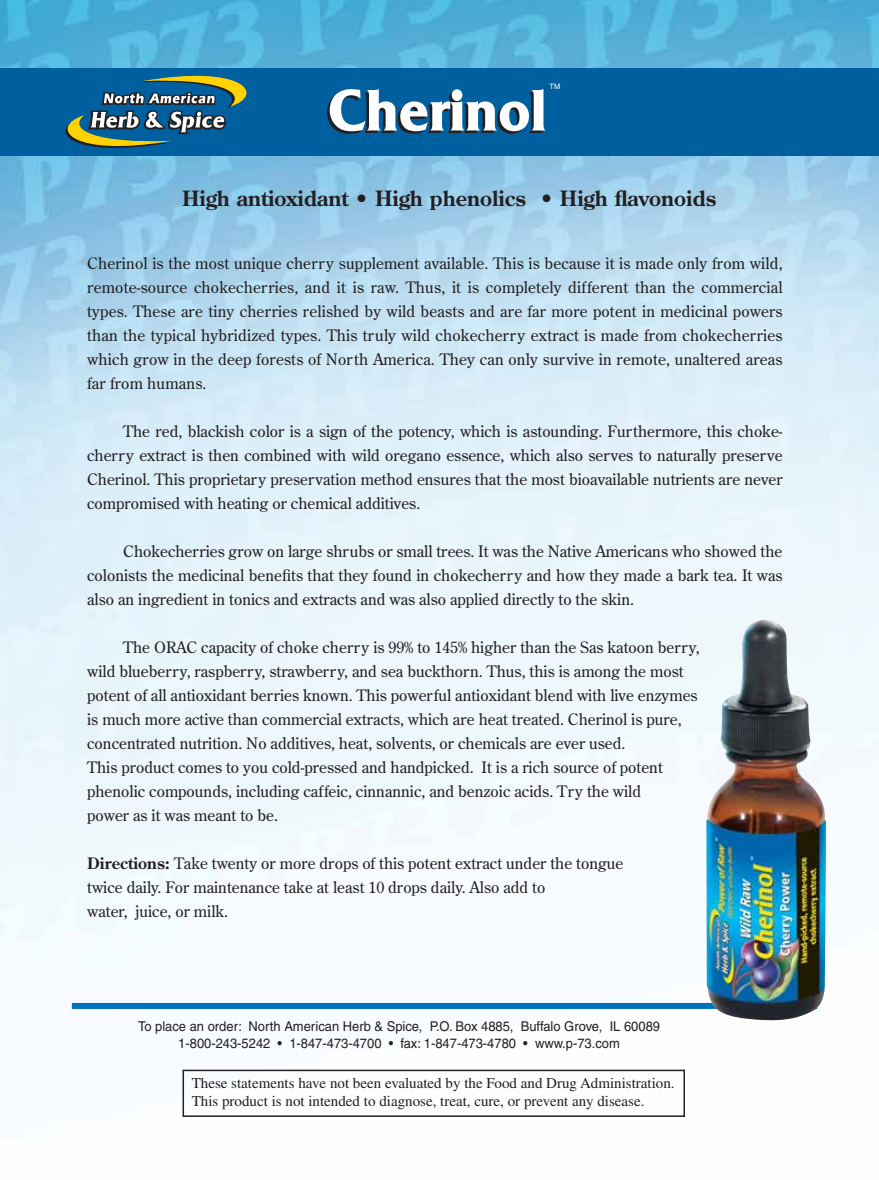
<style>
.page{position:relative;width:879px;height:1180px;background:#fff}
.page>*{position:absolute;margin:0;border:0;box-sizing:border-box;transform-origin:0 0}
.t1{font:700 61.5px "Friz Quadrata";color:#fff;scale:.92 1}
.t2{font:700 21px "Century Old Style Std";color:#231f20}
.t3{font:15.75px/24px "Century Old Style Std";color:#231f20;text-align:justify}
.t4{font:15px/18px "Times";color:#231f20}
.t5{font:13.5px/16.2px "Helvetica";color:#231f20;text-align:center;scale:.96 1}
.t6{font:7.5px "Helvetica";color:#fff}
.s1{font-weight:700}
</style>
<div class="page">
<img style="left:0;top:0;width:878px;height:1117px">
<div style="left:0;top:68px;width:878px;height:88px;background:#005f9f"></div>
<div style="left:182px;top:1070px;width:502px;height:47px;border:2px solid #231f20"></div>
<svg style="left:45px;top:26px;width:222px;height:148px"></svg>
<div style="left:72px;top:1003px;width:744px;height:6px;background:#0071bc"></div>
<img style="left:706px;top:620px;width:120px;height:401px">
<p class="t6" style="left:549px;top:83px;width:12px">TM</p>
<h1 class="t1" style="left:328px;top:89px;width:238px">Cherinol</h1>
<h2 class="t2" style="left:182px;top:189px;width:535px">High antioxidant • High phenolics • High flavonoids</h2>
<p class="t3" style="left:87px;top:252px;width:696px">Cherinol is the most unique cherry supplement available. This is because it is made only from wild, remote-source chokecherries, and it is raw. Thus, it is completely different than the commercial types. These are tiny cherries relished by wild beasts and are far more potent in medicinal powers than the typical hybridized types. This truly wild chokecherry extract is made from chokecherries which grow in the deep forests of North America. They can only survive in remote, unaltered areas far from humans.</p>
<p class="t3" style="left:87px;top:420px;width:696px;text-indent:36px">The red, blackish color is a sign of the potency, which is astounding. Furthermore, this choke&shy;cherry extract is then combined with wild oregano essence, which also serves to naturally preserve Cherinol. This proprietary preservation method ensures that the most bioavailable nutrients are never compromised with heating or chemical additives.</p>
<p class="t3" style="left:87px;top:540px;width:696px;text-indent:36px">Chokecherries grow on large shrubs or small trees. It was the Native Americans who showed the colonists the medicinal benefits that they found in chokecherry and how they made a bark tea. It was also an ingredient in tonics and extracts and was also applied directly to the skin.</p>
<p class="t3" style="left:87px;top:636px;width:613px;text-align:left;text-indent:36px">The ORAC capacity of choke cherry is 99% to 145% higher than the Sas katoon berry, wild blueberry, raspberry, strawberry, and sea buckthorn. Thus, this is among the most potent of all antioxidant berries known. This powerful antioxidant blend with live enzymes is much more active than commercial extracts, which are heat treated. Cherinol is pure, concentrated nutrition. No additives, heat, solvents, or chemicals are ever used.<br>This product comes to you cold-pressed and handpicked. It is a rich source of potent phenolic compounds, including caffeic, cinnannic, and benzoic acids. Try the wild<br>power as it was meant to be.</p>
<p class="t3" style="left:87px;top:852px;width:537px;text-align:left"><span class="s1">Directions:</span> Take twenty or more drops of this potent extract under the tongue twice daily. For maintenance take at least 10 drops daily. Also add to<br>water, juice, or milk.</p>
<p class="t5" style="left:138px;top:1020px;width:545px">To place an order: North American Herb &amp; Spice, P.O. Box 4885, Buffalo Grove, IL 60089<br>1-800-243-5242 • 1-847-473-4700 • fax: 1-847-473-4780 • www.p-73.com</p>
<p class="t4" style="left:192px;top:1076px;width:484px">These statements have not been evaluated by the Food and Drug Administration.<br>This product is not intended to diagnose, treat, cure, or prevent any disease.</p>
</div>
